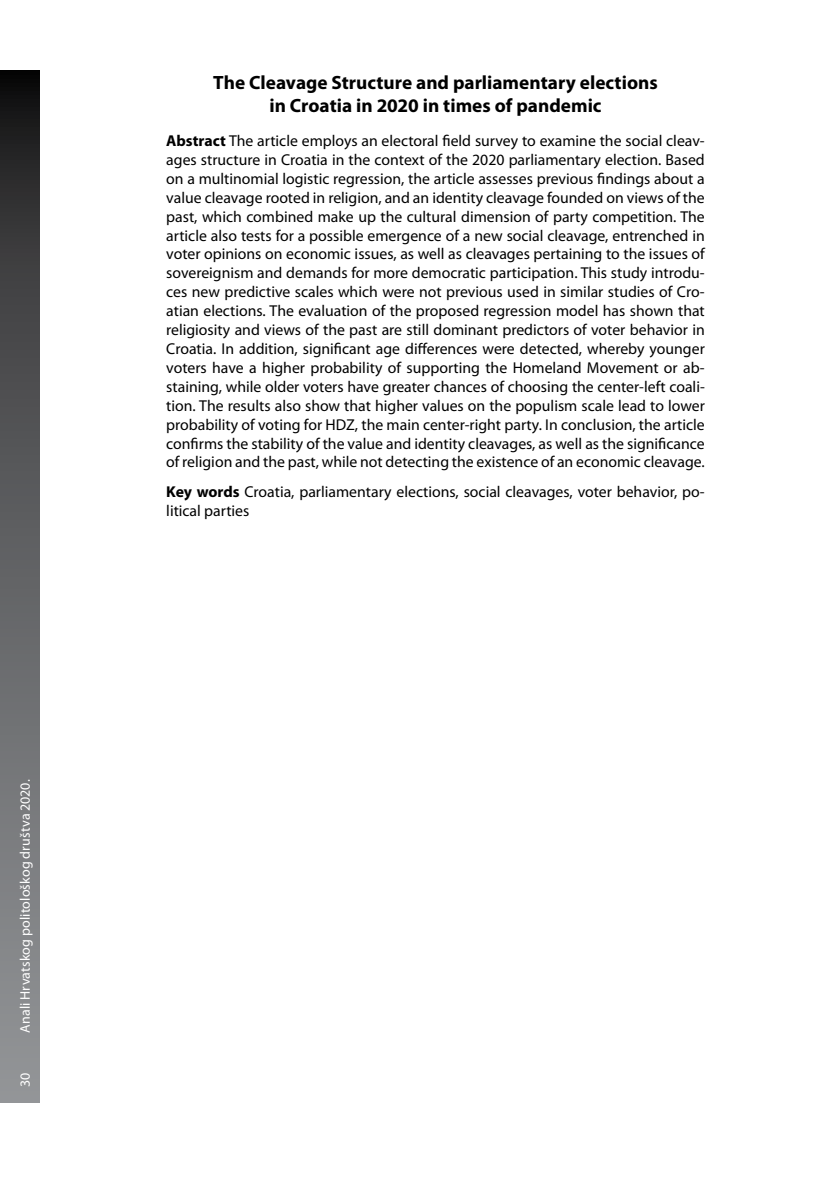
<style>
.page{position:relative;width:828px;height:1180px;background:#fff}
.page>*{position:absolute;margin:0;border:0;box-sizing:border-box;transform-origin:0 0}
.t1{font:700 19.25px/23.1px "Myriad Pro";color:#000;text-align:center}
.t2{font:15.75px/18.9px "Myriad Pro";color:#000;text-align:justify}
.t3{font:14px "Myriad Pro";letter-spacing:.01em;color:#fff}
.s1{font-weight:700}
</style>
<div class="page">
<svg style="left:0;top:70px;width:40px;height:1032px;background:#5e5f61"></svg>
<p class="t3" style="left:16px;top:1087px;width:309px;rotate:-90deg">30 Anali Hrvatskog politološkog društva 2020.</p>
<p class="t1" style="left:213px;top:70px;width:446px">The Cleavage Structure and parliamentary elections in Croatia in 2020 in times of pandemic</p>
<p class="t2" style="left:166px;top:131px;width:540px"><span class="s1">Abstract</span> The article employs an electoral field survey to examine the social cleav&shy;ages structure in Croatia in the context of the 2020 parliamentary election. Based on a multinomial logistic regression, the article assesses previous findings about a value cleavage rooted in religion, and an identity cleavage founded on views of the past, which combined make up the cultural dimension of party competition. The article also tests for a possible emergence of a new social cleavage, entrenched in voter opinions on economic issues, as well as cleavages pertaining to the issues of sovereignism and demands for more democratic participation. This study introdu&shy;ces new predictive scales which were not previous used in similar studies of Cro&shy;atian elections. The evaluation of the proposed regression model has shown that religiosity and views of the past are still dominant predictors of voter behavior in Croatia. I n addition, significant age differences were detected, whereby younger voters have a higher probability of supporting the Homeland Movement or ab&shy;staining, while older voters have greater chances of choosing the center-left coali&shy;tion. The results also show that higher values on the populism scale lead to lower probability of voting for HDZ, the main center-right party. I n conclusion, the article confirms the stability of the value and identity cleavages, as well as the significance of religion and the past, while not detecting the existence of an economic cleavage.</p>
<p class="t2" style="left:166px;top:482px;width:540px"><span class="s1">Key words</span> Croatia, parliamentary elections, social cleavages, voter behavior, po&shy;litical parties</p>
</div>
